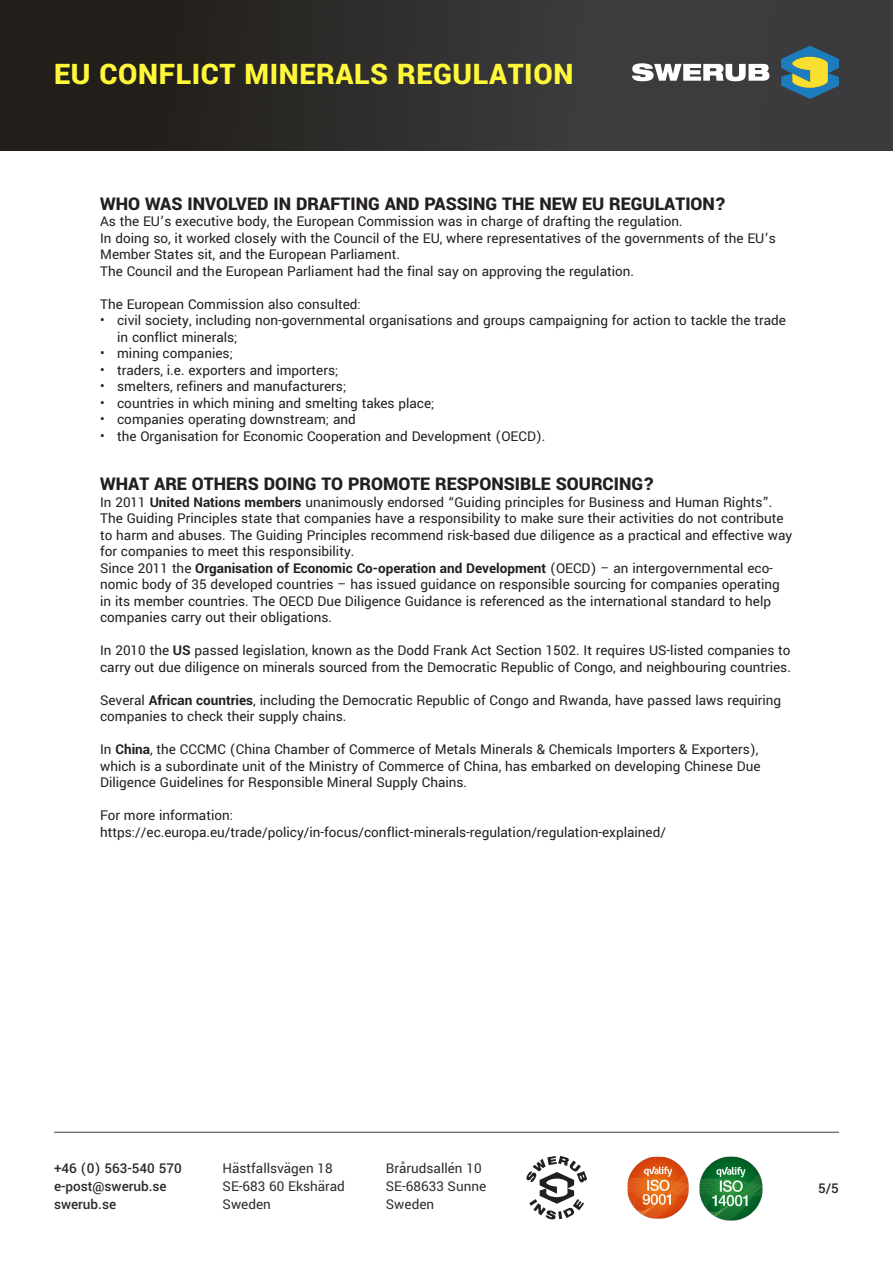
<style>
.page{position:relative;width:893px;height:1263px;background:#fff}
.page>*{position:absolute;margin:0;border:0;box-sizing:border-box;transform-origin:0 0}
.t1{font:900 31.5px "Yantramanav";letter-spacing:.02em;color:#fff83a}
.Brödtext{font:900 19.5px "Yantramanav";color:#231f20}
.Brödtext-2{font:15px/16.5px "Yantramanav";color:#231f20}
.t2{font:15px/18px "Yantramanav";color:#2e2b2c}
.t3{font:500 15px/18px "Yantramanav";color:#2e2b2c}
.s1{font-weight:700}
</style>
<div class="page">
<hr style="left:54px;top:1132px;width:785px;height:1px;background:#414243">
<img style="left:699px;top:1156px;width:64px;height:65px">
<img style="left:627px;top:1156px;width:62px;height:63px">
<img style="left:0;top:0;width:893px;height:151px">
<svg style="left:526px;top:1156px;width:61px;height:63px"></svg>
<svg style="left:781px;top:46px;width:58px;height:53px;background:#608372"></svg>
<svg style="left:632px;top:63px;width:137px;height:18px"></svg>
<p class="t1" style="left:54px;top:54px;width:521px">EU CONFLICT MINERALS REGULATION</p>
<p class="Brödtext" style="left:100px;top:191px;width:628px">WHO WAS INVOLVED IN DRAFTING AND PASSING THE NEW EU REGULATION?</p>
<p class="Brödtext-2" style="left:100px;top:213px;width:584px">As the EU’s executive body, the European Commission was in charge of drafting the regulation.</p>
<p class="Brödtext-2" style="left:100px;top:230px;width:677px">In doing so, it worked closely with the Council of the EU, where representatives of the governments of the EU’s<br>Member States sit, and the European Parliament.</p>
<p class="Brödtext-2" style="left:100px;top:263px;width:536px">The Council and the European Parliament had the final say on approving the regulation.</p>
<p class="Brödtext-2" style="left:100px;top:296px;width:262px">The European Commission also consulted:</p>
<p class="Brödtext-2" style="left:117px;top:312px;width:670px;text-indent:-17px">• civil society, including non-governmental organisations and groups campaigning for action to tackle the trade in conflict minerals;</p>
<p class="Brödtext-2" style="left:100px;top:345px;width:134px">• mining companies;</p>
<p class="Brödtext-2" style="left:100px;top:362px;width:240px">• traders, i.e. exporters and importers;</p>
<p class="Brödtext-2" style="left:100px;top:378px;width:248px">• smelters, refiners and manufacturers;</p>
<p class="Brödtext-2" style="left:100px;top:395px;width:336px">• countries in which mining and smelting takes place;</p>
<p class="Brödtext-2" style="left:100px;top:411px;width:257px">• companies operating downstream; and</p>
<p class="Brödtext-2" style="left:100px;top:428px;width:447px">• the Organisation for Economic Cooperation and Development (OECD).</p>
<p class="Brödtext" style="left:100px;top:472px;width:556px">WHAT ARE OTHERS DOING TO PROMOTE RESPONSIBLE SOURCING?</p>
<p class="Brödtext-2" style="left:100px;top:494px;width:694px">In 2011 <span class="s1">United Nations members</span> unanimously endorsed “Guiding principles for Business and Human Rights”.<br>The Guiding Principles state that companies have a responsibility to make sure their activities do not contribute to harm and abuses. The Guiding Principles recommend risk-based due diligence as a practical and effective way for companies to meet this responsibility.</p>
<p class="Brödtext-2" style="left:100px;top:560px;width:681px">Since 2011 the <span class="s1">Organisation of Economic Co-operation and Development</span> (OECD) – an intergovernmental eco&shy;nomic body of 35 developed countries – has issued guidance on responsible sourcing for companies operating in its member countries. The OECD Due Diligence Guidance is referenced as the international standard to help companies carry out their obligations.</p>
<p class="Brödtext-2" style="left:100px;top:642px;width:692px">In 2010 the <span class="s1">US</span> passed legislation, known as the Dodd Frank Act Section 1502. It requires US-listed companies to carry out due diligence on minerals sourced from the Democratic Republic of Congo, and neighbouring countries.</p>
<p class="Brödtext-2" style="left:100px;top:692px;width:683px">Several <span class="s1">African countries</span>, including the Democratic Republic of Congo and Rwanda, have passed laws requiring companies to check their supply chains.</p>
<p class="Brödtext-2" style="left:100px;top:741px;width:662px">In <span class="s1">China</span>, the CCCMC (China Chamber of Commerce of Metals Minerals &amp; Chemicals Importers &amp; Exporters), which is a subordinate unit of the Ministry of Commerce of China, has embarked on developing Chinese Due<br>Diligence Guidelines for Responsible Mineral Supply Chains.</p>
<p class="Brödtext-2" style="left:100px;top:807px;width:135px">For more information:</p>
<p class="Brödtext-2" style="left:100px;top:824px;width:567px">https://ec.europa.eu/trade/policy/in-focus/conflict-minerals-regulation/regulation-explained/</p>
<p class="t3" style="left:54px;top:1160px;width:129px">+46 (0) 563-540 570 e-post@swerub.se swerub.se</p>
<p class="t2" style="left:223px;top:1160px;width:124px">Hästfallsvägen 18<br>SE-683 60 Ekshärad<br>Sweden</p>
<p class="t2" style="left:386px;top:1160px;width:102px">Brårudsallén 10<br>SE-68633 Sunne<br>Sweden</p>
<p class="t3" style="left:818px;top:1179px;width:22px">5/5</p>
</div>
